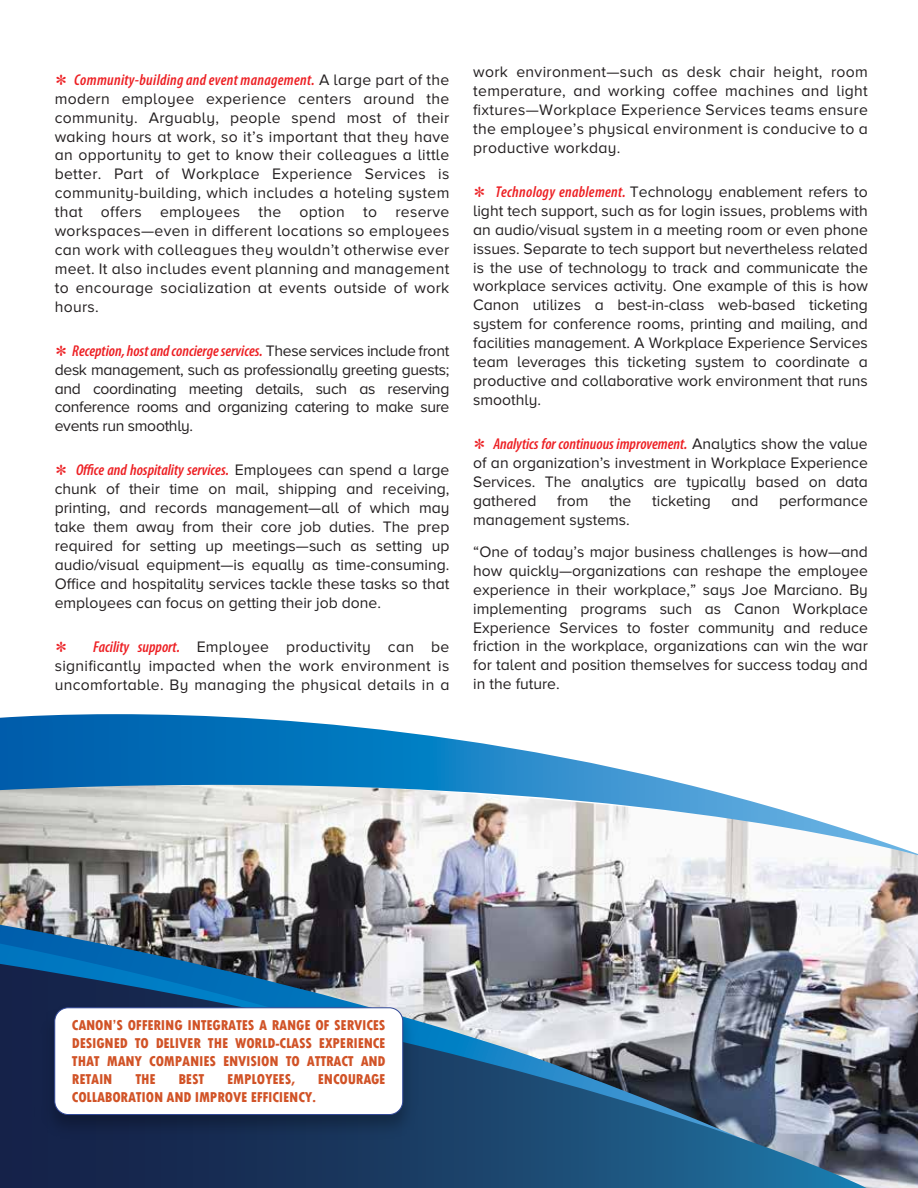
<style>
.page{position:relative;width:918px;height:1188px;background:#fff}
.page>*{position:absolute;margin:0;border:0;box-sizing:border-box;transform-origin:0 0}
.t1{font:15.75px/18.9px "Proxima Nova A";color:#231f20;text-align:justify}
.t2{font:italic 600 condensed 15.75px "Myriad Pro";color:#ed2024}
.t3{font:italic 600 condensed 15.75px "Myriad Pro";letter-spacing:.02em;color:#ed2024}
.t4{font:800 condensed 15px/18px "Tw Cen";letter-spacing:-.015em;color:#d15327;text-align:justify}
.s1{font-family:"Times New Roman";font-weight:400;font-style:normal;font-stretch:normal;font-size:25.5px}
.s2{font-family:"Proxima Nova A";font-weight:400;font-style:normal;font-stretch:normal;color:#231f20}
.s3{font-family:"Times New Roman";font-weight:400;font-style:normal;font-stretch:normal;font-size:25.5px;color:#ec2327}
.s4{font-family:"Times New Roman";font-size:25.5px;color:#ec2327}
.s5{font-family:"Myriad Pro";font-weight:600;font-style:italic;font-stretch:condensed;color:#ed2024}
</style>
<div class="page">
<img style="left:1px;top:855px;width:916px;height:82px">
<img style="left:1px;top:925px;width:852px;height:12px">
<img style="left:1px;top:937px;width:916px;height:251px">
<svg style="left:1px;top:714px;width:916px;height:141px"></svg>
<img style="left:1px;top:964px;width:866px;height:224px">
<hr style="left:0;top:0;width:918px;height:1px;background:#606161">
<hr style="left:0;top:0;width:1px;height:1188px;background:#606161">
<hr style="left:917px;top:0;width:1px;height:1188px;background:#606161">
<img style="left:35px;top:998px;width:388px;height:148px">
<div style="left:55px;top:1008px;width:348px;height:107px;background:#fff;border-radius:14px"></div>
<div style="left:54px;top:1007px;width:349px;height:108px;border:1px solid #304797;border-radius:14px"></div>
<p class="t3" style="left:55px;top:71px;width:396px"><span class="s1">⁎</span> Community-building and event management. <span class="s2">A large part of the</span></p>
<p class="t1" style="left:55px;top:89px;width:396px">modern employee experience centers around the community. Arguably, people spend most of their waking hours at work, so it’s important that they have an opportunity to get to know their colleagues a little better. Part of Workplace Experience Services is community-building, which includes a hoteling system that offers employees the option to reserve workspaces—even in different locations so employees can work with colleagues they wouldn’t otherwise ever meet. It also includes event planning and management to encourage socialization at events outside of work hours.</p>
<p class="t2" style="left:55px;top:342px;width:396px"><span class="s1">⁎</span> Reception, host and concierge services. <span class="s2">These services include front</span></p>
<p class="t1" style="left:55px;top:360px;width:396px">desk management, such as professionally greeting guests; and coordinating meeting details, such as reserving conference rooms and organizing catering to make sure events run smoothly.</p>
<p class="t2" style="left:55px;top:462px;width:396px"><span class="s3">⁎</span> Office and hospitality services. <span class="s2">Employees can spend a large</span></p>
<p class="t1" style="left:55px;top:480px;width:396px">chunk of their time on mail, shipping and receiving, printing, and records management—all of which may take them away from their core job duties. The prep required for setting up meetings—such as setting up audio/visual equipment—is equally as time-consuming.<br>Office and hospitality services tackle these tasks so that employees can focus on getting their job done.</p>
<p class="t1" style="left:55px;top:637px;width:396px"><span class="s4">⁎</span> <span class="s5">Facility support.</span> Employee productivity can be significantly impacted when the work environment is uncomfortable. By managing the physical details in a</p>
<p class="t1" style="left:473px;top:62px;width:396px">work environment—such as desk chair height, room temperature, and working coffee machines and light fixtures—Workplace Experience Services teams ensure the employee’s physical environment is conducive to a productive workday.</p>
<p class="t1" style="left:473px;top:182px;width:396px"><span class="s4">⁎</span> <span class="s5">Technology enablement.</span> Technology enablement refers to light tech support, such as for login issues, problems with an audio/visual system in a meeting room or even phone issues. Separate to tech support but nevertheless related is the use of technology to track and communicate the workplace services activity. One example of this is how Canon utilizes a best-in-class web-based ticketing system for conference rooms, printing and mailing, and facilities management. A Workplace Experience Services team leverages this ticketing system to coordinate a productive and collaborative work environment that runs smoothly.</p>
<p class="t2" style="left:473px;top:435px;width:396px"><span class="s3">⁎</span> Analytics for continuous improvement. <span class="s2">Analytics show the value</span></p>
<p class="t1" style="left:473px;top:453px;width:396px">of an organization’s investment in Workplace Experience Services. The analytics are typically based on data gathered</p>
<p class="t1" style="left:557px;top:491px;width:33px">from</p>
<p class="t1" style="left:609px;top:491px;width:24px">the</p>
<p class="t1" style="left:652px;top:491px;width:60px">ticketing</p>
<p class="t1" style="left:732px;top:491px;width:28px">and</p>
<p class="t1" style="left:779px;top:491px;width:90px">performance</p>
<p class="t1" style="left:473px;top:503px;width:396px;line-height:32.4px">management systems.<br>“One of today’s major business challenges is how—and</p>
<p class="t1" style="left:473px;top:561px;width:396px">how quickly—organizations can reshape the employee experience in their workplace,” says Joe Marciano. By implementing programs such as Canon Workplace Experience Services to foster community and reduce friction in the workplace, organizations can win the war for talent and position themselves for success today and in the future.</p>
<p class="t4" style="left:72px;top:1016px;width:315px">CANON’S OFFERING INTEGRATES A RANGE OF SERVICES DESIGNED TO DELIVER THE WORLD-CLASS EXPERIENCE THAT MANY COMPANIES ENVISION TO ATTRACT AND RETAIN</p>
<p class="t4" style="left:135px;top:1070px;width:22px">THE</p>
<p class="t4" style="left:179px;top:1070px;width:27px">BEST</p>
<p class="t4" style="left:227px;top:1070px;width:69px">EMPLOYEES,</p>
<p class="t4" style="left:318px;top:1070px;width:69px">ENCOURAGE</p>
<p class="t4" style="left:72px;top:1088px;width:246px">COLLABORATION AND IMPROVE EFFICIENCY.</p>
</div>
